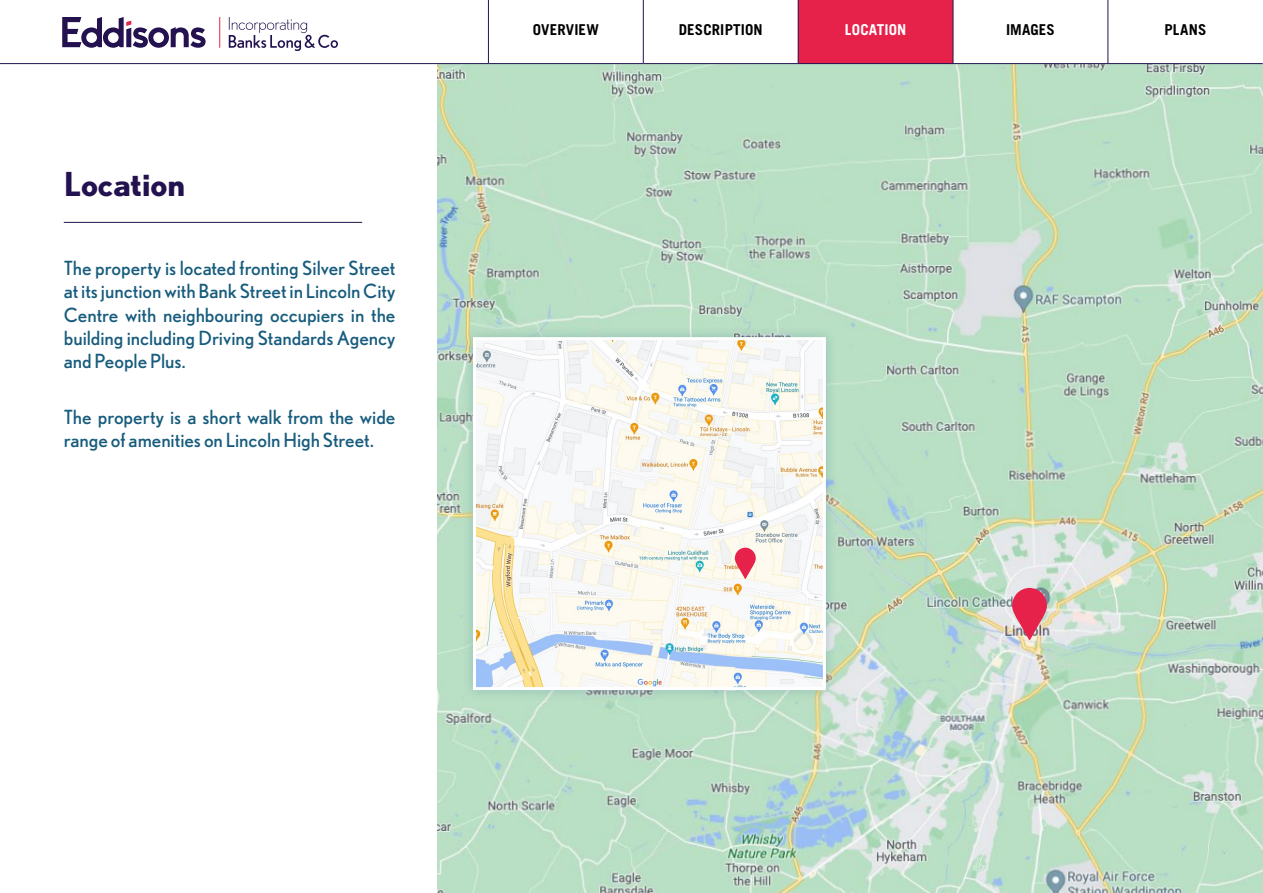
<style>
.page{position:relative;width:1263px;height:893px;background:#fff}
.page>*{position:absolute;margin:0;border:0;box-sizing:border-box;transform-origin:0 0}
.t1{font:700 33px "Nobel";color:#23124f}
.t2{font:19.5px/23.4px "Nobel";color:#175c7d;text-align:justify}
.t3{font:700 15px "Trade Gothic LT Pro";letter-spacing:.005em;color:#000}
.t4{font:700 15px "Trade Gothic LT Pro";color:#fff}
</style>
<div class="page">
<img style="left:437px;top:65px;width:826px;height:828px">
<svg style="left:1012px;top:588px;width:35px;height:52px"></svg>
<div style="left:461px;top:326px;width:377px;height:375px;background:#175c7d;opacity:.25"></div>
<img style="left:477px;top:341px;width:345px;height:345px">
<div style="left:473px;top:337px;width:353px;height:353px;border:3px solid #fff"></div>
<svg style="left:735px;top:548px;width:21px;height:31px"></svg>
<hr style="left:64px;top:222px;width:298px;height:1px;background:#23124f">
<hr style="left:953px;top:0;width:1px;height:63px;background:#23124f">
<hr style="left:0;top:63px;width:488px;height:1px;background:#23124f">
<hr style="left:1108px;top:63px;width:155px;height:1px;background:#23124f">
<hr style="left:488px;top:63px;width:155px;height:1px;background:#23124f">
<div style="left:488px;top:0;width:118px;height:64px;background:#fff"></div>
<div style="left:607px;top:0;width:118px;height:64px;background:#fff"></div>
<svg style="left:725px;top:0;width:119px;height:64px"></svg>
<svg style="left:844px;top:1px;width:118px;height:63px;fill:#e6224b"></svg>
<div style="left:1080px;top:0;width:119px;height:64px;background:#fff"></div>
<svg style="left:62px;top:17px;width:144px;height:31px"></svg>
<hr style="left:219px;top:17px;width:1px;height:31px;background:#e6224b">
<svg style="left:229px;top:17px;width:109px;height:34px"></svg>
<h1 class="t1" style="left:64px;top:165px;width:123px">Location</h1>
<p class="t2" style="left:64px;top:256px;width:333px">The property is located fronting Silver Street at its junction with Bank Street in Lincoln City Centre with neighbouring occupiers in the building including Driving Standards Agency and People Plus.</p>
<p class="t2" style="left:64px;top:405px;width:333px">The property is a short walk from the wide range of amenities on Lincoln High Street.</p>
<p class="t3" style="left:533px;top:20px;width:68px">OVERVIEW</p>
<p class="t3" style="left:679px;top:20px;width:85px">DESCRIPTION</p>
<p class="t4" style="left:845px;top:20px;width:53px">LOCATION</p>
<p class="t3" style="left:1006px;top:20px;width:50px">IMAGES</p>
<p class="t3" style="left:1164px;top:20px;width:43px">PLANS</p>
</div>
